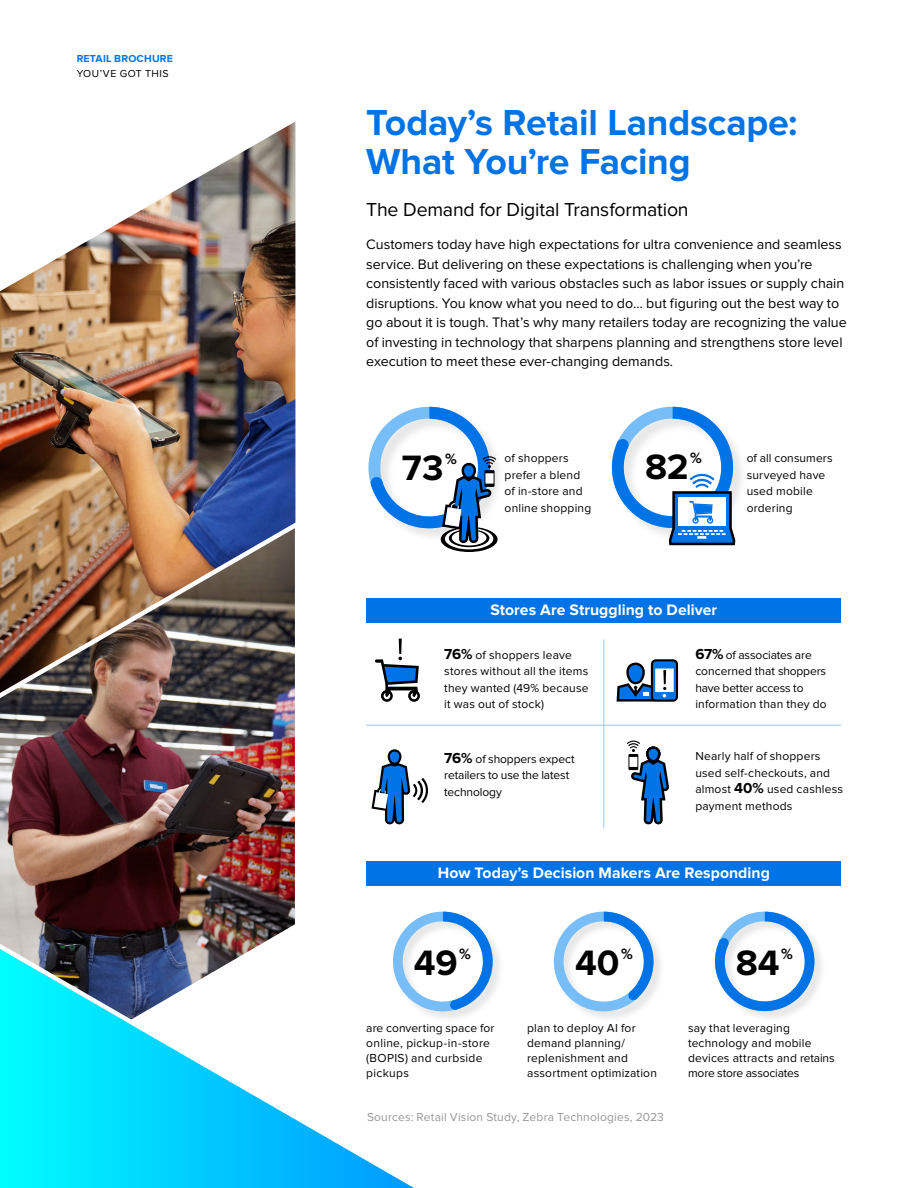
<style>
.page{position:relative;width:918px;height:1188px;background:#fff}
.page>*{position:absolute;margin:0;border:0;box-sizing:border-box;transform-origin:0 0}
.t1{font:700 37.5px/39px "Proxima Nova";letter-spacing:-.01em;color:#0073e6}
.t2{font:700 36.6px "Proxima Nova";color:#000}
.t3{font:19.5px "Proxima Nova";letter-spacing:-.01em;color:#000}
.t4{font:700 15.75px "Proxima Nova";letter-spacing:.005em;color:#fff}
.t5{font:700 15.45px "Proxima Nova";color:#000}
.t6{font:14.25px/19.5px "Proxima Nova";color:#000}
.t7{font:12px/16.5px "Proxima Nova";letter-spacing:.015em;color:#000}
.t8{font:12px/16.5px "Proxima Nova";letter-spacing:-.005em;color:#000}
.t9{font:12px/16.5px "Proxima Nova";letter-spacing:-.01em;color:#000}
.t10{font:12px "Proxima Nova";letter-spacing:.015em;color:#989899}
.t11{font:700 10.5px "Proxima Nova";letter-spacing:.02em;color:#0073e6}
.t12{font:10.5px "Proxima Nova";letter-spacing:.05em;color:#000}
.s1{font-weight:700;font-size:15px}
</style>
<div class="page">
<div style="left:366px;top:861px;width:475px;height:25px;background:#0073e6"></div>
<div style="left:612px;top:407px;width:136px;height:136px;background:#000;opacity:.1"></div>
<div style="left:393px;top:912px;width:112px;height:112px;background:#000;opacity:.1"></div>
<svg style="left:393px;top:912px;width:100px;height:99px"></svg>
<div style="left:450px;top:1000px;width:10px;height:10px;background:#0073e6;border-radius:50%"></div>
<div style="left:554px;top:912px;width:112px;height:112px;background:#000;opacity:.1"></div>
<svg style="left:554px;top:912px;width:100px;height:99px"></svg>
<div style="left:628px;top:990px;width:10px;height:10px;background:#0073e6;border-radius:50%"></div>
<div style="left:715px;top:912px;width:112px;height:112px;background:#000;opacity:.1"></div>
<svg style="left:715px;top:912px;width:99px;height:99px"></svg>
<div style="left:719px;top:938px;width:10px;height:10px;background:#0073e6;border-radius:50%"></div>
<div style="left:366px;top:598px;width:475px;height:24px;background:#0073e6"></div>
<img style="left:0;top:740px;width:295px;height:182px">
<img style="left:0;top:122px;width:295px;height:392px">
<svg style="left:375px;top:639px;width:45px;height:63px"></svg>
<hr style="left:366px;top:725px;width:475px;height:1px;background:#99c7f5">
<hr style="left:603px;top:639px;width:1px;height:189px;background:#99c7f5">
<svg style="left:0;top:922px;width:432px;height:266px"></svg>
<img style="left:0;top:514px;width:296px;height:226px">
<svg style="left:368px;top:407px;width:130px;height:145px"></svg>
<svg style="left:617px;top:659px;width:61px;height:43px"></svg>
<svg style="left:372px;top:749px;width:56px;height:75px"></svg>
<svg style="left:627px;top:741px;width:42px;height:83px"></svg>
<svg style="left:612px;top:407px;width:123px;height:138px"></svg>
<p class="t11" style="left:77px;top:53px;width:98px">RETAIL BROCHURE</p>
<p class="t12" style="left:77px;top:67px;width:94px">YOU’VE GOT THIS</p>
<h1 class="t1" style="left:366px;top:104px;width:433px">Today’s Retail Landscape:<br>What You’re Facing</h1>
<h3 class="t3" style="left:366px;top:199px;width:324px">The Demand for Digital Transformation</h3>
<p class="t6" style="left:366px;top:235px;width:482px">Customers today have high expectations for ultra convenience and seamless service. But delivering on these expectations is challenging when you’re consistently faced with various obstacles such as labor issues or supply chain disruptions. You know what you need to do… but figuring out the best way to go about it is tough. That’s why many retailers today are recognizing the value of investing in technology that sharpens planning and strengthens store level execution to meet these ever-changing demands.</p>
<h2 class="t2" style="left:402px;top:447px;width:43px">73</h2>
<p class="t5" style="left:445px;top:450px;width:13px">%</p>
<h2 class="t2" style="left:645px;top:445px;width:45px">82</h2>
<p class="t5" style="left:690px;top:449px;width:13px">%</p>
<p class="t7" style="left:505px;top:450px;width:88px">of shoppers prefer a blend of in-store and online shopping</p>
<p class="t7" style="left:747px;top:450px;width:87px">of all consumers surveyed have used mobile ordering</p>
<h3 class="t4" style="left:490px;top:600px;width:228px">Stores Are Struggling to Deliver</h3>
<p class="t7" style="left:444px;top:647px;width:146px"><span class="s1">76%</span> of shoppers leave stores without all the items they wanted (49% because it was out of stock)</p>
<p class="t9" style="left:444px;top:751px;width:132px"><span class="s1">76%</span> of shoppers expect retailers to use the latest technology</p>
<p class="t8" style="left:695px;top:647px;width:133px"><span class="s1">67%</span> of associates are concerned that shoppers have better access to information than they do</p>
<p class="t7" style="left:695px;top:748px;width:149px">Nearly half of shoppers used self-checkouts, and almost <span class="s1">40%</span> used cashless payment methods</p>
<h3 class="t4" style="left:438px;top:864px;width:334px">How Today’s Decision Makers Are Responding</h3>
<h2 class="t2" style="left:414px;top:942px;width:45px">49</h2>
<p class="t5" style="left:459px;top:945px;width:13px">%</p>
<h2 class="t2" style="left:575px;top:942px;width:46px">40</h2>
<p class="t5" style="left:621px;top:945px;width:13px">%</p>
<h2 class="t2" style="left:736px;top:942px;width:45px">84</h2>
<p class="t5" style="left:781px;top:945px;width:13px">%</p>
<p class="t7" style="left:527px;top:1020px;width:131px;line-height:15px">plan to deploy AI for demand planning/ replenishment and assortment optimization</p>
<p class="t7" style="left:688px;top:1020px;width:148px;line-height:15px">say that leveraging technology and mobile devices attracts and retains more store associates</p>
<p class="t7" style="left:366px;top:1020px;width:130px;line-height:15px">are converting space for online, pickup-in-store (BOPIS) and curbside pickups</p>
<p class="t10" style="left:367px;top:1111px;width:298px">Sources: Retail Vision Study, Zebra Technologies, 2023</p>
</div>
